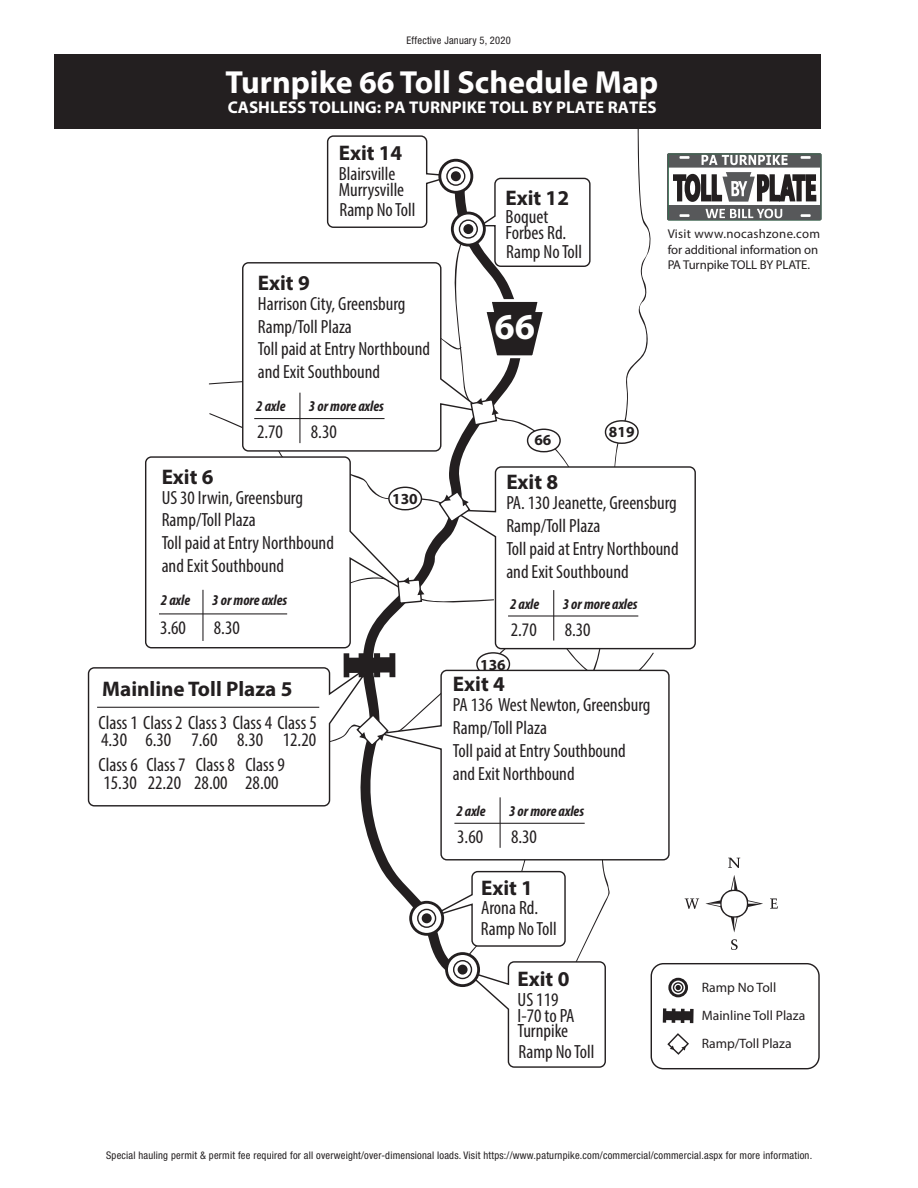
<style>
.page{position:relative;width:918px;height:1188px;background:#fff}
.page>*{position:absolute;margin:0;border:0;box-sizing:border-box;transform-origin:0 0}
.t1{font:700 36.6px "Myriad Pro";color:#fff}
.t2{font:700 32.1px "Myriad Pro";color:#fff}
.t3{font:700 21.15px "Myriad Pro";color:#231f20}
.t4{font:condensed 19.2px/15.5px "Myriad Pro";color:#231f20}
.t5{font:condensed 19.05px/23px "Myriad Pro";color:#231f20}
.t6{font:700 17.1px "Myriad Pro";color:#fff}
.t7{font:700 15.45px "Myriad Pro";color:#231f20}
.t8{font:italic 700 condensed 15px "Myriad Pro";color:#231f20}
.t9{font:13.65px/27.9px "Myriad Pro";color:#231f20}
.t10{font:12.75px/15.6px "Myriad Pro";letter-spacing:-.01em;color:#231f20}
.t11{font:condensed 10.5px "Helvetica Neue LT Std";letter-spacing:.02em;color:#231f20}
</style>
<div class="page">
<div style="left:54px;top:54px;width:766px;height:75px;background:#231f20"></div>
<svg style="left:209px;top:381px;width:32px;height:4px"></svg>
<svg style="left:361px;top:174px;width:161px;height:758px"></svg>
<svg style="left:611px;top:129px;width:40px;height:337px"></svg>
<div style="left:477px;top:653px;width:32px;height:22px;background:#fff;border-radius:50%"></div>
<div style="left:476px;top:652px;width:34px;height:24px;border:1px solid #231f20;border-radius:50%"></div>
<div style="left:605px;top:421px;width:33px;height:22px;background:#fff;border-radius:50%"></div>
<div style="left:605px;top:420px;width:34px;height:24px;border:1px solid #231f20;border-radius:50%"></div>
<div style="left:527px;top:429px;width:34px;height:23px;border:1px solid #231f20;border-radius:50%"></div>
<svg style="left:486px;top:298px;width:57px;height:62px"></svg>
<svg style="left:326px;top:135px;width:128px;height:94px"></svg>
<svg style="left:241px;top:261px;width:245px;height:137px"></svg>
<svg style="left:145px;top:456px;width:268px;height:193px"></svg>
<svg style="left:479px;top:177px;width:112px;height:91px"></svg>
<svg style="left:450px;top:466px;width:246px;height:184px"></svg>
<svg style="left:379px;top:669px;width:291px;height:192px"></svg>
<svg style="left:428px;top:689px;width:190px;height:379px"></svg>
<hr style="left:159px;top:613px;width:128px;height:1px;background:#231f20">
<hr style="left:202px;top:590px;width:2px;height:51px;background:#231f20">
<hr style="left:299px;top:393px;width:1px;height:50px;background:#231f20">
<hr style="left:553px;top:590px;width:1px;height:51px;background:#231f20">
<hr style="left:508px;top:615px;width:130px;height:2px;background:#231f20">
<hr style="left:500px;top:797px;width:1px;height:51px;background:#231f20">
<hr style="left:454px;top:823px;width:131px;height:1px;background:#231f20">
<div style="left:651px;top:963px;width:169px;height:106px;border:1px solid #231f20;border-radius:12px"></div>
<svg style="left:670px;top:979px;width:17px;height:17px"></svg>
<div style="left:668px;top:978px;width:20px;height:19px;border:3px solid #231f20;border-radius:50%"></div>
<svg style="left:674px;top:983px;width:9px;height:9px"></svg>
<div style="left:673px;top:982px;width:11px;height:11px;border:1px solid #231f20;border-radius:50%"></div>
<svg style="left:676px;top:985px;width:5px;height:5px"></svg>
<svg style="left:663px;top:1008px;width:31px;height:15px"></svg>
<svg style="left:667px;top:1033px;width:22px;height:22px"></svg>
<svg style="left:685px;top:858px;width:93px;height:92px"></svg>
<svg style="left:440px;top:160px;width:32px;height:32px"></svg>
<div style="left:438px;top:159px;width:35px;height:35px;border:3px solid #231f20;border-radius:50%"></div>
<svg style="left:452px;top:213px;width:32px;height:32px"></svg>
<div style="left:451px;top:212px;width:35px;height:35px;border:3px solid #231f20;border-radius:50%"></div>
<svg style="left:411px;top:902px;width:32px;height:32px"></svg>
<div style="left:409px;top:901px;width:35px;height:35px;border:3px solid #231f20;border-radius:50%"></div>
<svg style="left:447px;top:954px;width:32px;height:32px"></svg>
<div style="left:445px;top:952px;width:35px;height:35px;border:3px solid #231f20;border-radius:50%"></div>
<svg style="left:418px;top:909px;width:18px;height:18px"></svg>
<div style="left:417px;top:909px;width:19px;height:19px;border:1px solid #231f20;border-radius:50%"></div>
<div style="left:422px;top:913px;width:10px;height:10px;background:#231f20;border-radius:50%"></div>
<svg style="left:454px;top:961px;width:17px;height:17px"></svg>
<div style="left:453px;top:960px;width:19px;height:19px;border:1px solid #231f20;border-radius:50%"></div>
<div style="left:458px;top:965px;width:10px;height:10px;background:#231f20;border-radius:50%"></div>
<svg style="left:459px;top:220px;width:18px;height:18px"></svg>
<div style="left:459px;top:219px;width:19px;height:20px;border:1px solid #231f20;border-radius:50%"></div>
<div style="left:463px;top:224px;width:10px;height:10px;background:#231f20;border-radius:50%"></div>
<svg style="left:447px;top:167px;width:18px;height:18px"></svg>
<div style="left:446px;top:167px;width:19px;height:19px;border:1px solid #231f20;border-radius:50%"></div>
<div style="left:451px;top:171px;width:10px;height:10px;background:#231f20;border-radius:50%"></div>
<svg style="left:87px;top:653px;width:308px;height:154px"></svg>
<svg style="left:209px;top:398px;width:290px;height:126px"></svg>
<svg style="left:209px;top:576px;width:285px;height:29px"></svg>
<div style="left:667px;top:153px;width:155px;height:67px;border:1px solid #57585a"></div>
<svg style="left:668px;top:154px;width:153px;height:66px"></svg>
<p class="t11" style="left:407px;top:34px;width:106px">Effective January 5, 2020</p>
<p class="t2" style="left:225px;top:61px;width:434px">Turnpike 66 Toll Schedule Map</p>
<p class="t6" style="left:228px;top:96px;width:430px">CASHLESS TOLLING: PA TURNPIKE TOLL BY PLATE RATES</p>
<p class="t3" style="left:339px;top:139px;width:65px">Exit 14</p>
<p class="t5" style="left:339px;top:166px;width:67px;line-height:15.5px">Blairsville<br>Murrysville</p>
<p class="t5" style="left:339px;top:198px;width:77px">Ramp No Toll</p>
<p class="t3" style="left:258px;top:269px;width:53px">Exit 9</p>
<p class="t5" style="left:258px;top:292px;width:174px">Harrison City, Greensburg<br>Ramp/Toll Plaza<br>Toll paid at Entry Northbound and Exit Southbound</p>
<p class="t7" style="left:357px;top:338px;width:27px">993</p>
<p class="t8" style="left:256px;top:397px;width:31px">2 axle</p>
<p class="t8" style="left:309px;top:397px;width:77px">3 or more axles</p>
<p class="t4" style="left:257px;top:424px;width:27px">2.70</p>
<p class="t4" style="left:311px;top:424px;width:27px">8.30</p>
<p class="t3" style="left:506px;top:184px;width:65px">Exit 12</p>
<p class="t4" style="left:506px;top:209px;width:62px">Boquet<br>Forbes Rd.</p>
<p class="t5" style="left:506px;top:240px;width:77px">Ramp No Toll</p>
<p class="t1" style="left:494px;top:303px;width:42px">66</p>
<p class="t10" style="left:668px;top:226px;width:154px">Visit www.nocashzone.com for additional information on<br>PA Turnpike TOLL BY PLATE.</p>
<p class="t7" style="left:534px;top:430px;width:19px">66</p>
<p class="t7" style="left:609px;top:421px;width:27px">819</p>
<p class="t3" style="left:162px;top:463px;width:53px">Exit 6</p>
<p class="t5" style="left:162px;top:486px;width:174px">US 30 Irwin, Greensburg<br>Ramp/Toll Plaza<br>Toll paid at Entry Northbound and Exit Southbound</p>
<p class="t8" style="left:161px;top:590px;width:31px">2 axle</p>
<p class="t8" style="left:212px;top:590px;width:77px">3 or more axles</p>
<p class="t4" style="left:160px;top:620px;width:27px">3.60</p>
<p class="t4" style="left:214px;top:620px;width:27px">8.30</p>
<p class="t3" style="left:102px;top:675px;width:192px">Mainline Toll Plaza 5</p>
<p class="t4" style="left:99px;top:715px;width:220px">Class 1 Class 2 Class 3 Class 4 Class 5</p>
<p class="t4" style="left:99px;top:757px;width:188px">Class 6 Class 7 Class 8 Class 9</p>
<p class="t4" style="left:101px;top:732px;width:217px">4.30 6.30 7.60 8.30 12.20</p>
<p class="t4" style="left:103px;top:774px;width:177px">15.30 22.20 28.00 28.00</p>
<p class="t7" style="left:392px;top:489px;width:27px">130</p>
<p class="t3" style="left:506px;top:468px;width:53px">Exit 8</p>
<p class="t5" style="left:506px;top:491px;width:174px">PA. 130 Jeanette, Greensburg<br>Ramp/Toll Plaza<br>Toll paid at Entry Northbound and Exit Southbound</p>
<p class="t7" style="left:624px;top:542px;width:26px">119</p>
<p class="t8" style="left:510px;top:594px;width:31px">2 axle</p>
<p class="t8" style="left:563px;top:594px;width:77px">3 or more axles</p>
<p class="t4" style="left:511px;top:622px;width:27px">2.70</p>
<p class="t4" style="left:565px;top:622px;width:27px">8.30</p>
<p class="t7" style="left:480px;top:654px;width:27px">136</p>
<p class="t3" style="left:453px;top:670px;width:53px">Exit 4</p>
<p class="t5" style="left:453px;top:693px;width:199px">PA 136 West Newton, Greensburg<br>Ramp/Toll Plaza<br>Toll paid at Entry Southbound and Exit Northbound</p>
<p class="t7" style="left:543px;top:745px;width:26px">119</p>
<p class="t8" style="left:456px;top:801px;width:31px">2 axle</p>
<p class="t8" style="left:509px;top:801px;width:77px">3 or more axles</p>
<p class="t4" style="left:457px;top:829px;width:27px">3.60</p>
<p class="t4" style="left:511px;top:829px;width:27px">8.30</p>
<p class="t3" style="left:481px;top:874px;width:53px">Exit 1</p>
<p class="t4" style="left:481px;top:900px;width:59px">Arona Rd.</p>
<p class="t5" style="left:481px;top:917px;width:77px">Ramp No Toll</p>
<p class="t3" style="left:518px;top:965px;width:53px">Exit 0</p>
<p class="t4" style="left:518px;top:992px;width:59px">US 119<br>I-70 to PA<br>Turnpike</p>
<p class="t5" style="left:519px;top:1040px;width:77px">Ramp No Toll</p>
<p class="t9" style="left:702px;top:973px;width:76px">Ramp No Toll</p>
<p class="t9" style="left:702px;top:1001px;width:105px">Mainline Toll Plaza<br>Ramp/Toll Plaza</p>
<p class="t11" style="left:106px;top:1149px;width:708px">Special hauling permit &amp; permit fee required for all overweight/over-dimensional loads. Visit https://www.paturnpike.com/commercial/commercial.aspx for more information.</p>
</div>
